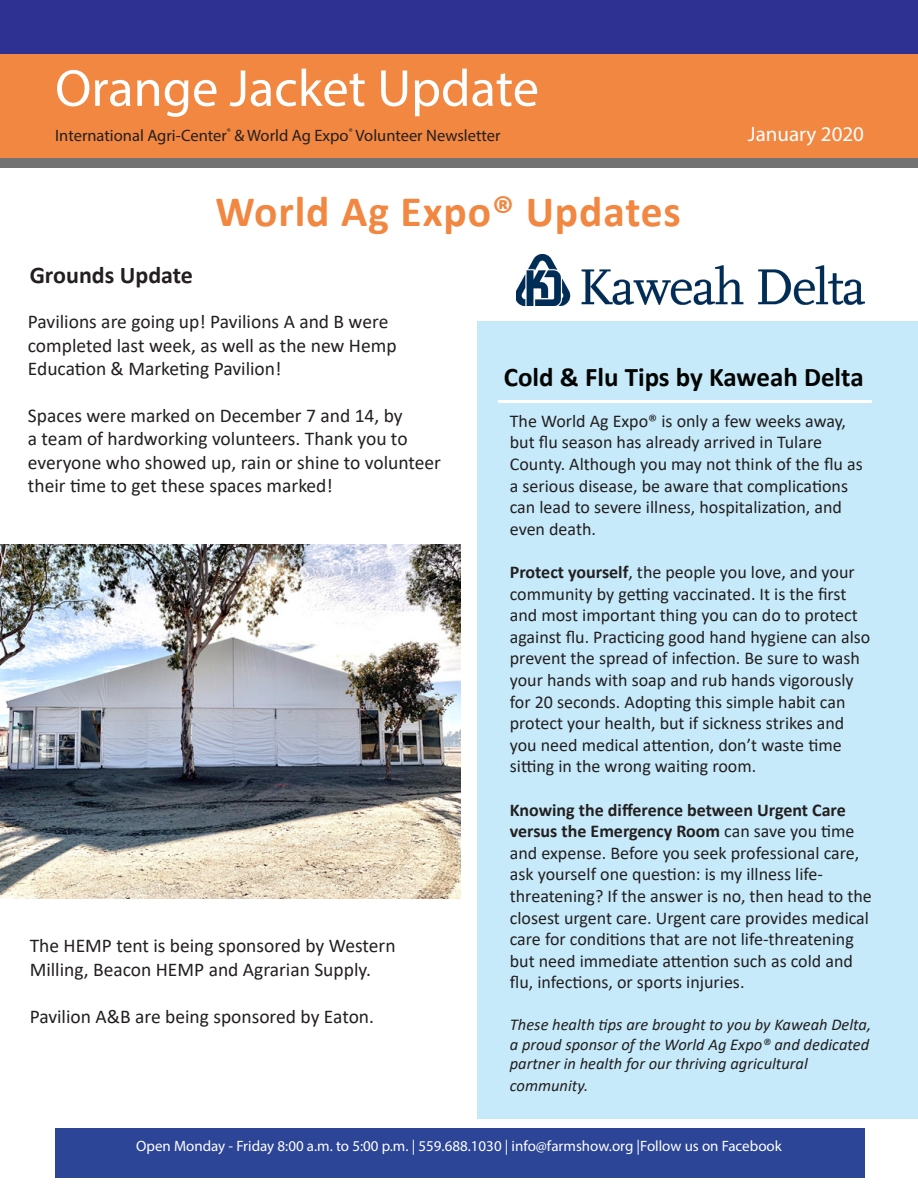
<style>
.page{position:relative;width:918px;height:1188px;background:#fff}
.page>*{position:absolute;margin:0;border:0;box-sizing:border-box;transform-origin:0 0}
.t1{font:52.5px "Myriad Pro";color:#fff}
.t2{font:700 43.5px "Calibri";letter-spacing:.02em;color:#f18741}
.t3{font:700 27px "Calibri";color:#040503}
.t4{font:700 24px "Calibri";color:#231f20}
.t5{font:21px "Myriad Pro";color:#fff}
.t6{font:19.5px/23.4px "Calibri";color:#231f20}
.t7{font:18px/21.6px "Calibri";color:#231f20}
.t8{font:italic 16.5px/19.8px "Calibri";color:#231f20;text-align:justify}
.t9{font:16.5px "Myriad Pro";color:#231f20}
.t10{font:15px "Myriad Pro";color:#fff}
.s1{font-weight:700}
</style>
<div class="page">
<div style="left:0;top:0;width:918px;height:163px;background:#f18741"></div>
<div style="left:0;top:0;width:918px;height:54px;background:#2e3092"></div>
<div style="left:55px;top:1128px;width:810px;height:50px;background:#2c4597"></div>
<div style="left:0;top:158px;width:918px;height:9px;background:#737273"></div>
<div style="left:477px;top:322px;width:441px;height:797px;background:#c6eafa"></div>
<img style="left:516px;top:254px;width:348px;height:52px">
<img style="left:0;top:544px;width:460px;height:354px">
<hr style="left:499px;top:401px;width:373px;height:2px;background:#fff">
<h1 class="t1" style="left:55px;top:56px;width:485px">Orange Jacket Update</h1>
<p class="t9" style="left:55px;top:125px;width:447px">International Agri-Center<sup>®</sup> &amp; World Ag Expo<sup>®</sup> Volunteer Newsletter</p>
<p class="t4" style="left:30px;top:258px;width:165px">Grounds Update</p>
<p class="t2" style="left:216px;top:181px;width:467px">World Ag Expo® Updates</p>
<p class="t5" style="left:748px;top:121px;width:118px">January 2020</p>
<p class="t6" style="left:28px;top:309px;width:370px">Pavilions are going up! Pavilions A and B were completed last week, as well as the new Hemp<br>Education &amp; Marketing Pavilion!</p>
<p class="t6" style="left:28px;top:403px;width:415px">Spaces were marked on December 7 and 14, by<br>a team of hardworking volunteers. Thank you to everyone who showed up, rain or shine to volunteer their time to get these spaces marked!</p>
<p class="t6" style="left:30px;top:934px;width:367px">The HEMP tent is being sponsored by Western<br>Milling, Beacon HEMP and Agrarian Supply.</p>
<p class="t6" style="left:30px;top:1004px;width:346px">Pavilion A&amp;B are being sponsored by Eaton.</p>
<p class="t3" style="left:504px;top:358px;width:361px">Cold &amp; Flu Tips by Kaweah Delta</p>
<p class="t7" style="left:510px;top:410px;width:354px">The World Ag Expo® is only a few weeks away, but flu season has already arrived in Tulare County. Although you may not think of the flu as a serious disease, be aware that complications can lead to severe illness, hospitalization, and even death.</p>
<p class="t7" style="left:510px;top:561px;width:362px"><span class="s1">Protect yourself</span>, the people you love, and your community by getting vaccinated. It is the first and most important thing you can do to protect against flu. Practicing good hand hygiene can also prevent the spread of infection. Be sure to wash your hands with soap and rub hands vigorously for 20 seconds. Adopting this simple habit can protect your health, but if sickness strikes and you need medical attention, don’t waste time sitting in the wrong waiting room.</p>
<p class="t7" style="left:510px;top:798px;width:364px"><span class="s1">Knowing the difference between Urgent Care versus the Emergency Room</span> can save you time and expense. Before you seek professional care, ask yourself one question: is my illness life&shy;threatening? If the answer is no, then head to the closest urgent care. Urgent care provides medical care for conditions that are not life-threatening but need immediate attention such as cold and flu, infections, or sports injuries.</p>
<p class="t8" style="left:510px;top:1014px;width:363px">These health tips are brought to you by Kaweah Delta, a proud sponsor of the World Ag Expo® and dedicated partner in health for our thriving agricultural</p>
<p class="t8" style="left:510px;top:1075px;width:80px">community.</p>
<p class="t10" style="left:136px;top:1137px;width:647px">Open Monday - Friday 8:00 a.m. to 5:00 p.m. | 559.688.1030 | info@farmshow.org |Follow us on Facebook</p>
</div>
